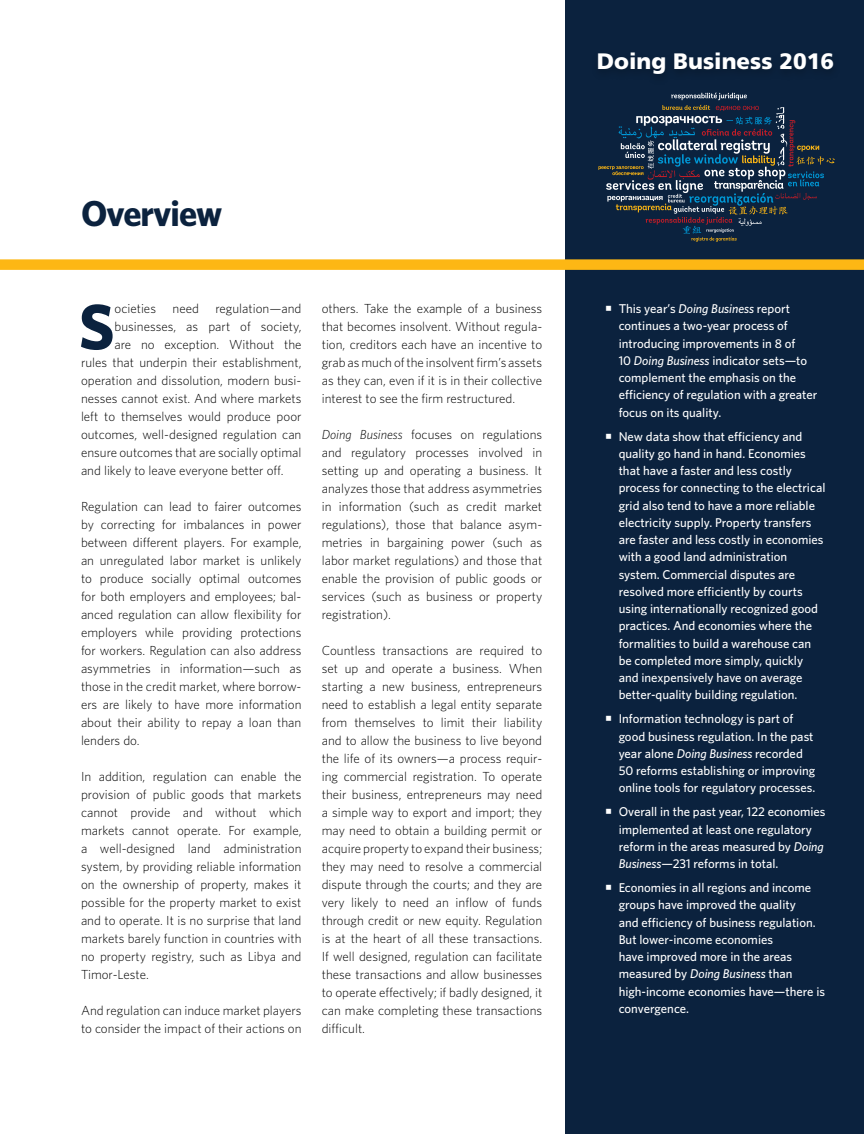
<style>
.page{position:relative;width:864px;height:1134px;background:#fff}
.page>*{position:absolute;margin:0;border:0;box-sizing:border-box;transform-origin:0 0}
.t1{font:700 64.8px "Whitney";color:#0b223e}
.t2{font:700 36px "Whitney";letter-spacing:-.025em;color:#0b223e}
.t3{font:900 22.35px "Frutiger";color:#fff}
.t4{font:300 13.2px/18px "Whitney";color:#000;text-align:justify}
.t5{font:500 12.75px/17.2px "Whitney";color:#fff}
.s1{font-style:italic}
</style>
<div class="page">
<div style="left:565px;top:0;width:299px;height:1134px;background:#0b223e"></div>
<div style="left:0;top:259px;width:864px;height:11px;background:#fdb714"></div>
<svg style="left:598px;top:93px;width:237px;height:149px"></svg>
<h2 class="t2" style="left:81px;top:189px;width:143px">Overview</h2>
<h1 class="t1" style="left:79px;top:284px;width:37px">S</h1>
<p class="t4" style="left:115px;top:299px;width:43px">ocieties</p>
<p class="t4" style="left:173px;top:299px;width:28px">need</p>
<p class="t4" style="left:215px;top:299px;width:88px">regulation—and</p>
<p class="t4" style="left:115px;top:317px;width:188px">businesses, as part of society,</p>
<p class="t4" style="left:115px;top:335px;width:188px">are no exception. Without the</p>
<p class="t4" style="left:81px;top:353px;width:222px">rules that underpin their establishment,</p>
<p class="t4" style="left:81px;top:371px;width:222px">operation and dissolution, modern busi-</p>
<p class="t4" style="left:81px;top:389px;width:222px">nesses cannot exist. And where markets</p>
<p class="t4" style="left:81px;top:407px;width:222px">left to themselves would produce poor</p>
<p class="t4" style="left:81px;top:425px;width:222px">outcomes, well-designed regulation can</p>
<p class="t4" style="left:81px;top:443px;width:222px">ensure outcomes that are socially optimal</p>
<p class="t4" style="left:81px;top:461px;width:204px">and likely to leave everyone better off.</p>
<p class="t4" style="left:81px;top:497px;width:222px">Regulation can lead to fairer outcomes by correcting for imbalances in power between different players. For example, an unregulated labor market is unlikely to produce socially optimal outcomes for both employers and employees; bal&shy;anced regulation can allow flexibility for employers while providing protections for workers. Regulation can also address asymmetries in information—such as those in the credit market, where borrow&shy;ers are likely to have more information about their ability to repay a loan than lenders do.</p>
<p class="t4" style="left:81px;top:767px;width:222px">In addition, regulation can enable the provision of public goods that markets cannot provide and without which markets cannot operate. For example, a well-designed land administration system, by providing reliable information on the ownership of property, makes it possible for the property market to exist and to operate. It is no surprise that land markets barely function in countries with no property registry, such as Libya and Timor-Leste.</p>
<p class="t4" style="left:81px;top:1001px;width:222px">And regulation can induce market players to consider the impact of their actions on</p>
<p class="t4" style="left:322px;top:299px;width:222px">others. Take the example of a business that becomes insolvent. Without regula&shy;tion, creditors each have an incentive to grab as much of the insolvent firm’s assets as they can, even if it is in their collective interest to see the firm restructured.</p>
<p class="t4" style="left:322px;top:425px;width:222px"><span class="s1">Doing Business</span> focuses on regulations and regulatory processes involved in setting up and operating a business. It analyzes those that address asymmetries in information (such as credit market regulations), those that balance asym&shy;metries in bargaining power (such as labor market regulations) and those that enable the provision of public goods or services (such as business or property registration).</p>
<p class="t4" style="left:322px;top:641px;width:222px">Countless transactions are required to set up and operate a business. When starting a new business, entrepreneurs need to establish a legal entity separate from themselves to limit their liability and to allow the business to live beyond the life of its owners—a process requir&shy;ing commercial registration. To operate their business, entrepreneurs may need a simple way to export and import; they may need to obtain a building permit or acquire property to expand their business; they may need to resolve a commercial dispute through the courts; and they are very likely to need an inflow of funds through credit or new equity. Regulation is at the heart of all these transactions.<br>If well designed, regulation can facilitate these transactions and allow businesses to operate effectively; if badly designed, it can make completing these transactions difficult.</p>
<h3 class="t3" style="left:597px;top:47px;width:239px">Doing Business 2016</h3>
<p class="t5" style="left:619px;top:300px;width:200px">This year’s <span class="s1">Doing Business</span> report continues a two-year process of introducing improvements in 8 of<br>10 <span class="s1">Doing Business</span> indicator sets—to complement the emphasis on the efficiency of regulation with a greater focus on its quality.</p>
<p class="t5" style="left:619px;top:427px;width:208px">New data show that efficiency and quality go hand in hand. Economies that have a faster and less costly process for connecting to the electrical grid also tend to have a more reliable electricity supply. Property transfers are faster and less costly in economies with a good land administration system. Commercial disputes are resolved more efficiently by courts using internationally recognized good practices. And economies where the formalities to build a warehouse can be completed more simply, quickly and inexpensively have on average better-quality building regulation.</p>
<p class="t5" style="left:619px;top:710px;width:198px">Information technology is part of good business regulation. In the past year alone <span class="s1">Doing Business</span> recorded 50 reforms establishing or improving online tools for regulatory processes.</p>
<p class="t5" style="left:619px;top:803px;width:208px">Overall in the past year, 122 economies implemented at least one regulatory reform in the areas measured by <span class="s1">Doing Business</span>—231 reforms in total.</p>
<p class="t5" style="left:619px;top:879px;width:208px">Economies in all regions and income groups have improved the quality<br>and efficiency of business regulation.<br>But lower-income economies<br>have improved more in the areas measured by <span class="s1">Doing Business</span> than high-income economies have—there is convergence.</p>
</div>
